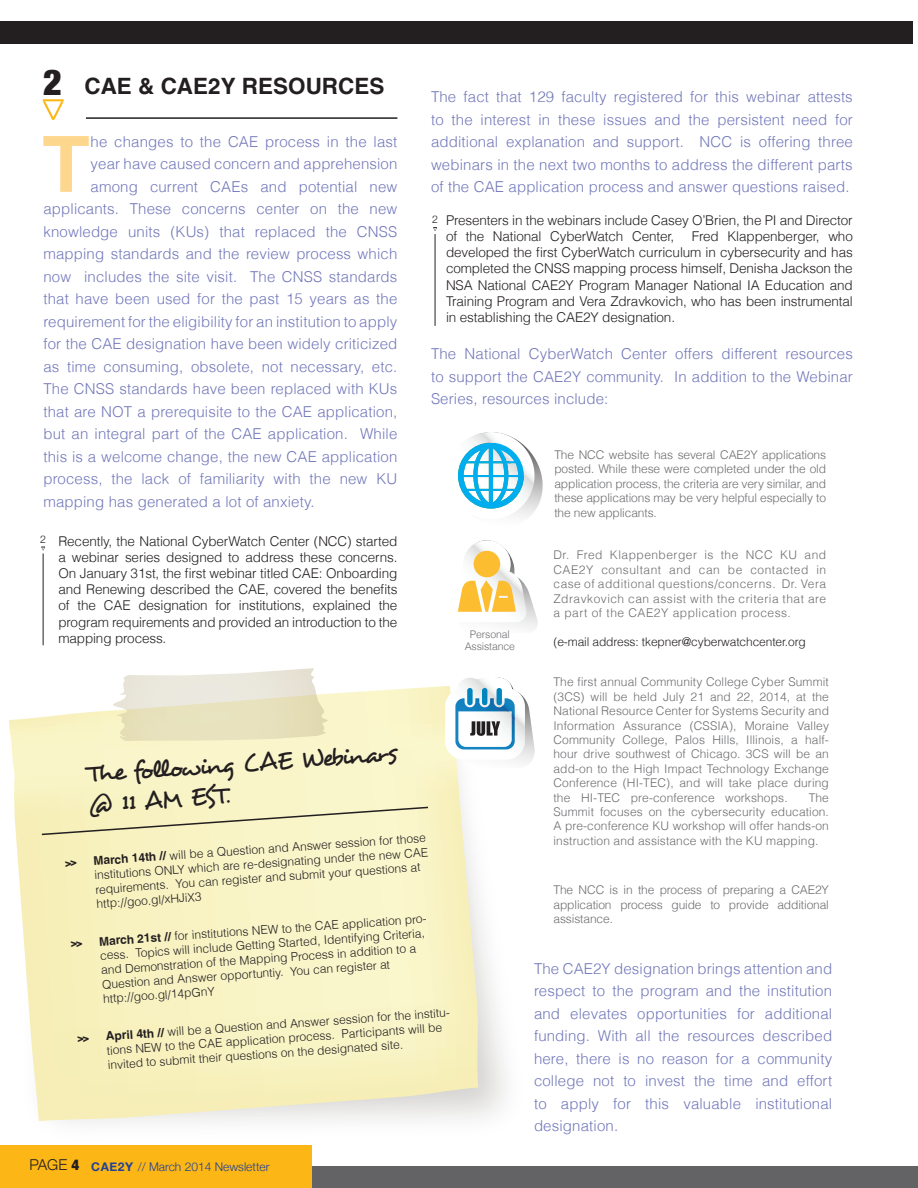
<style>
.page{position:relative;width:918px;height:1188px;background:#fff}
.page>*{position:absolute;margin:0;border:0;box-sizing:border-box;transform-origin:0 0}
.t1{font:700 77.7px "Helvetica LT";color:#fed78f}
.t2{font:25.5px/30.6px "Desyrel";color:#231f20}
.t3{font:700 22.5px "Helvetica LT";color:#231f20}
.t4{font:300 15px/22.5px "Helvetica LT";letter-spacing:.01em;color:#7278ba;text-align:justify}
.t5{font:300 13.5px/16.2px "Helvetica LT";letter-spacing:-.01em;color:#231f20;text-align:justify}
.t6{font:300 12px/14.4px "Helvetica LT";letter-spacing:.01em;color:#6c6d70;text-align:justify}
.t7{font:300 12px/14.4px "Helvetica LT";letter-spacing:-.01em;color:#231f20}
.t8{font:300 12px "Helvetica Neue";color:#20419a}
.t9{font:300 10.5px/12.6px "Helvetica LT";letter-spacing:-.01em;color:#6c6d70;text-align:center}
.t10{font:300 10.5px "Helvetica Neue";color:#231f20}
.s1{font-family:"Helvetica Neue";font-weight:900;font-stretch:condensed;font-size:36px}
.s2{font-weight:700}
.s3{font-size:15px;color:#231f20}
.s4{font-weight:900;font-stretch:condensed;font-size:15px;color:#231f20}
</style>
<div class="page">
<svg style="left:9px;top:686px;width:469px;height:435px;background:#f8f3c7"></svg>
<svg style="left:113px;top:668px;width:215px;height:73px;background:#ebe6cf"></svg>
<div style="left:0;top:1166px;width:918px;height:22px;background:#636366"></div>
<div style="left:0;top:21px;width:913px;height:23px;background:#231f20"></div>
<div style="left:0;top:1145px;width:312px;height:43px;background:#fcb615"></div>
<hr style="left:43px;top:553px;width:1px;height:92px;background:#231f20">
<hr style="left:435px;top:234px;width:1px;height:92px;background:#231f20">
<svg style="left:433px;top:227px;width:4px;height:4px"></svg>
<svg style="left:43px;top:101px;width:21px;height:19px"></svg>
<hr style="left:43px;top:99px;width:21px;height:2px;background:#fcb615">
<hr style="left:86px;top:117px;width:311px;height:2px;background:#231f20">
<svg style="left:40px;top:806px;width:390px;height:30px;background:#eee9bc"></svg>
<svg style="left:447px;top:432px;width:88px;height:87px"></svg>
<svg style="left:452px;top:443px;width:91px;height:76px"></svg>
<svg style="left:445px;top:678px;width:90px;height:90px"></svg>
<svg style="left:457px;top:540px;width:81px;height:89px"></svg>
<svg style="left:65px;top:860px;width:12px;height:7px"></svg>
<svg style="left:71px;top:941px;width:11px;height:6px"></svg>
<svg style="left:78px;top:1035px;width:11px;height:7px"></svg>
<h3 class="t3" style="left:43px;top:73px;width:343px"><span class="s1">2</span> CAE &amp; CAE2Y RESOURCES</h3>
<h1 class="t1" style="left:42px;top:117px;width:49px">T</h1>
<p class="t4" style="left:91px;top:130px;width:308px">he changes to the CAE process in the last</p>
<p class="t4" style="left:91px;top:153px;width:308px">year have caused concern and apprehension</p>
<p class="t4" style="left:91px;top:175px;width:308px">among current CAEs and potential new</p>
<p class="t4" style="left:43px;top:198px;width:355px">applicants. These concerns center on the new</p>
<p class="t4" style="left:43px;top:220px;width:356px">knowledge units (KUs) that replaced the CNSS</p>
<p class="t4" style="left:43px;top:243px;width:356px">mapping standards and the review process which</p>
<p class="t4" style="left:43px;top:265px;width:356px">now includes the site visit. The CNSS standards</p>
<p class="t4" style="left:43px;top:288px;width:356px">that have been used for the past 15 years as the</p>
<p class="t4" style="left:43px;top:310px;width:356px">requirement for the eligibility for an institution to apply</p>
<p class="t4" style="left:43px;top:333px;width:355px">for the CAE designation have been widely criticized</p>
<p class="t4" style="left:43px;top:355px;width:356px">as time consuming, obsolete, not necessary, etc.</p>
<p class="t4" style="left:43px;top:378px;width:356px">The CNSS standards have been replaced with KUs</p>
<p class="t4" style="left:43px;top:400px;width:356px">that are NOT a prerequisite to the CAE application,</p>
<p class="t4" style="left:43px;top:423px;width:355px">but an integral part of the CAE application. While</p>
<p class="t4" style="left:43px;top:445px;width:356px">this is a welcome change, the new CAE application</p>
<p class="t4" style="left:43px;top:468px;width:355px">process, the lack of familiarity with the new KU</p>
<p class="t4" style="left:43px;top:490px;width:273px">mapping has generated a lot of anxiety.</p>
<p class="t5" style="left:58px;top:533px;width:341px">Recently, the National CyberWatch Center (NCC) started a webinar series designed to address these concerns.<br>On January 31st, the first webinar titled CAE: Onboarding and Renewing described the CAE, covered the benefits of the CAE designation for institutions, explained the program requirements and provided an introduction to the mapping process.</p>
<p class="t10" style="left:40px;top:531px;width:7px">2</p>
<p class="t4" style="left:431px;top:86px;width:423px">The fact that 129 faculty registered for this webinar attests to the interest in these issues and the persistent need for additional explanation and support. NCC is offering three webinars in the next two months to address the different parts of the CAE application process and answer questions raised.</p>
<p class="t5" style="left:446px;top:212px;width:408px">Presenters in the webinars include Casey O’Brien, the PI and Director of the National CyberWatch Center,</p>
<p class="t10" style="left:432px;top:211px;width:7px">2</p>
<p class="t5" style="left:446px;top:228px;width:408px;text-indent:246px">Fred Klappenberger, who developed the first CyberWatch curriculum in cybersecurity and has completed the CNSS mapping process himself, Denisha Jackson the NSA National CAE2Y Program Manager National IA Education and Training Program and Vera Zdravkovich, who has been instrumental in establishing the CAE2Y designation.</p>
<p class="t4" style="left:431px;top:343px;width:423px">The National CyberWatch Center offers different resources to support the CAE2Y community. In addition to the Webinar Series, resources include:</p>
<p class="t9" style="left:465px;top:628px;width:52px">Personal<br>Assistance</p>
<p class="t6" style="left:554px;top:447px;width:273px">The NCC website has several CAE2Y applications posted. While these were completed under the old application process, the criteria are very similar, and these applications may be very helpful especially to the new applicants.</p>
<p class="t6" style="left:554px;top:548px;width:274px">Dr. Fred Klappenberger is the NCC KU and CAE2Y consultant and can be contacted in case of additional questions/concerns. Dr. Vera Zdravkovich can assist with the criteria that are a part of the CAE2Y application process.</p>
<p class="t7" style="left:554px;top:634px;width:254px">(e-mail address: tkepner@cyberwatchcenter.org</p>
<h2 class="t2" style="left:86px;top:759px;width:312px;rotate:-4deg">The following CAE Webinars @ 11 AM EST.</h2>
<p class="t7" style="left:93px;top:854px;width:336px;rotate:-4deg"><span class="s2">March 14th //</span> will be a Question and Answer session for those institutions ONLY which are re-designating under the new CAE requirements. You can register and submit your questions at http://goo.gl/xHJiX3</p>
<p class="t7" style="left:99px;top:934px;width:332px;rotate:-4deg"><span class="s2">March 21st //</span> for institutions NEW to the CAE application pro&shy;cess. Topics will include Getting Started, Identifying Criteria, and Demonstration of the Mapping Process in addition to a Question and Answer opportuntiy. You can register at http://goo.gl/14pGnY</p>
<p class="t7" style="left:105px;top:1029px;width:348px;rotate:-4deg"><span class="s2">April 4th //</span> will be a Question and Answer session for the institu&shy;tions NEW to the CAE application process. Participants will be invited to submit their questions on the designated site.</p>
<p class="t8" style="left:29px;top:1157px;width:242px"><span class="s3">PAGE</span> <span class="s4">4</span> <span class="s2">CAE2Y</span> // March 2014 Newsletter</p>
<p class="t6" style="left:554px;top:675px;width:277px">The first annual Community College Cyber Summit (3CS) will be held July 21 and 22, 2014, at the National Resource Center for Systems Security and Information Assurance (CSSIA), Moraine Valley Community College, Palos Hills, Illinois, a half&shy;hour drive southwest of Chicago. 3CS will be an add-on to the High Impact Technology Exchange Conference (HI-TEC), and will take place during the HI-TEC pre-conference workshops.</p>
<p class="t6" style="left:554px;top:790px;width:277px;text-indent:255px">The Summit focuses on the cybersecurity education.<br>A pre-conference KU workshop will offer hands-on instruction and assistance with the KU mapping.</p>
<p class="t6" style="left:554px;top:883px;width:277px">The NCC is in the process of preparing a CAE2Y application process guide to provide additional assistance.</p>
<p class="t4" style="left:534px;top:957px;width:300px">The CAE2Y designation brings attention and respect to the program and the institution and elevates opportunities for additional funding. With all the resources described here, there is no reason for a community college not to invest the time and effort to apply for this valuable institutional designation.</p>
</div>
